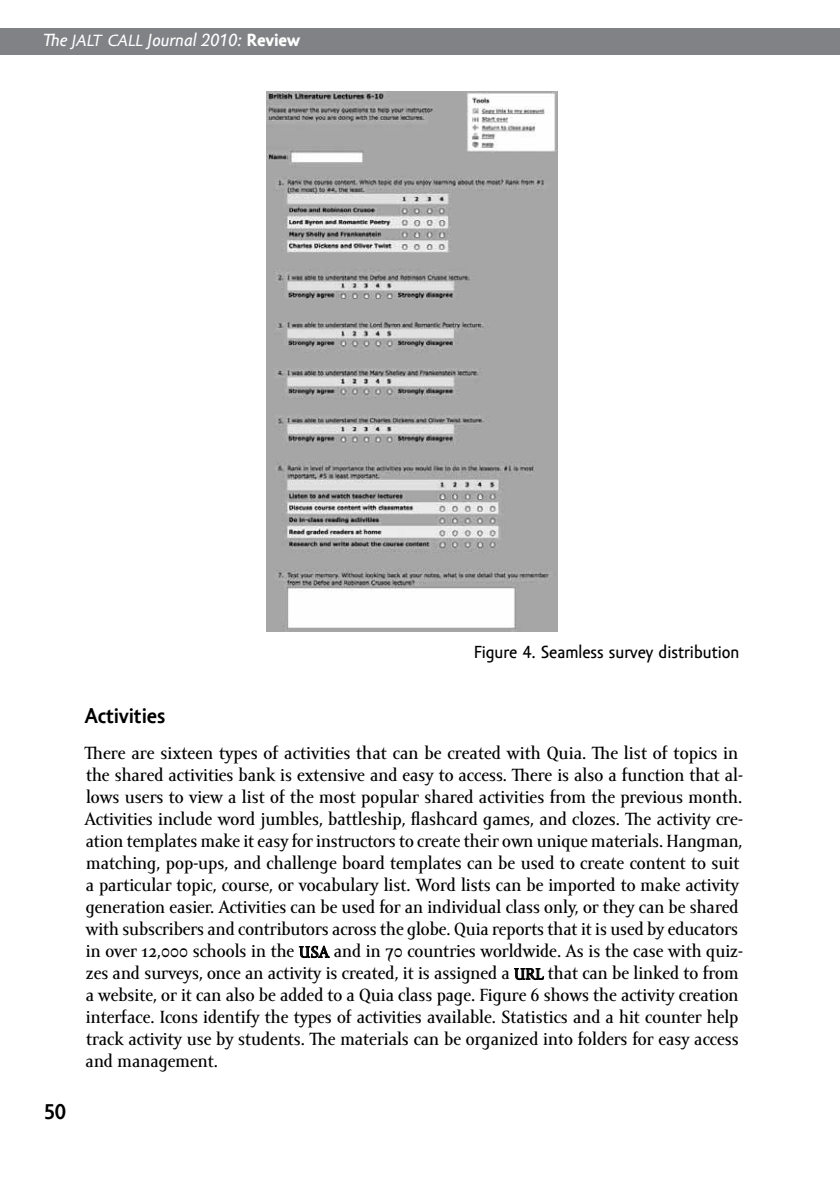
<style>
.page{position:relative;width:840px;height:1191px;background:#fff}
.page>*{position:absolute;margin:0;border:0;box-sizing:border-box;transform-origin:0 0}
.t1{font:700 22px "Amor Sans Pro";color:#000}
.t2{font:18px/22px "Amor Serif Text Pro";color:#000}
.t3{font:18px "Amor Sans Text Pro";color:#000}
.t4{font:italic 18px "Amor Sans Text Pro";color:#fff}
.s1{font-family:"Amor Sans Pro";font-size:24px}
.s2{font-weight:700;font-style:normal}
.s3{font-size:16px}
</style>
<div class="page">
<div style="left:0;top:28px;width:839px;height:27px;background:#808285"></div>
<svg style="left:839px;top:28px;width:1px;height:27px"></svg>
<svg style="left:299px;top:946px;width:30px;height:11px"></svg>
<svg style="left:514px;top:968px;width:29px;height:11px"></svg>
<img style="left:266px;top:92px;width:291px;height:539px">
<p class="t4" style="left:44px;top:31px;width:258px">The <span class="s1">jalt call</span> Journal 2010: <span class="s2">Review</span></p>
<p class="t3" style="left:473px;top:642px;width:267px">Figure 4. Seamless survey distribution</p>
<p class="t1" style="left:44px;top:1099px;width:24px">50</p>
<p class="t1" style="left:85px;top:703px;width:82px">Activities</p>
<p class="t2" style="left:85px;top:743px;width:659px">There are sixteen types of activities that can be created with Quia. The list of topics in the shared activities bank is extensive and easy to access. There is also a function that al&shy;lows users to view a list of the most popular shared activities from the previous month.<br>Activities include word jumbles, battleship, flashcard games, and clozes. The activity cre&shy;ation templates make it easy for instructors to create their own unique materials. Hangman, matching, pop-ups, and challenge board templates can be used to create content to suit a particular topic, course, or vocabulary list. Word lists can be imported to make activity generation easier. Activities can be used for an individual class only, or they can be shared with subscribers and contributors across the globe. Quia reports that it is used by educators in over 12,000 schools in the <span class="s3">USA</span> and in 70 countries worldwide. As is the case with quiz&shy;zes and surveys, once an activity is created, it is assigned a <span class="s3">URL</span> that can be linked to from a website, or it can also be added to a Quia class page. Figure 6 shows the activity creation interface. Icons identify the types of activities available. Statistics and a hit counter help track activity use by students. The materials can be organized into folders for easy access and management.</p>
</div>
